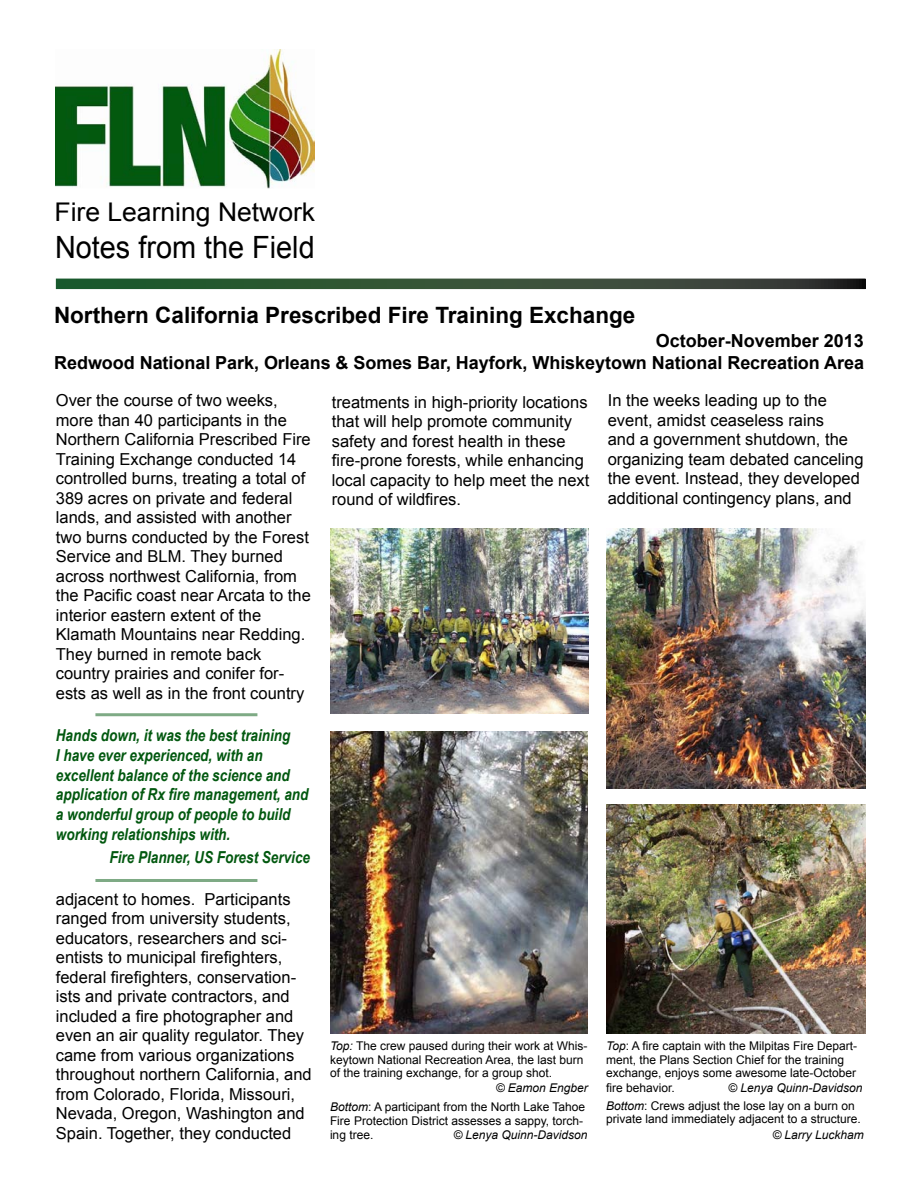
<style>
.page{position:relative;width:918px;height:1188px;background:#fff}
.page>*{position:absolute;margin:0;border:0;box-sizing:border-box;transform-origin:0 0}
.t1{font:30.75px "Arial";color:#000;scale:.94 1}
.t2{font:25.8px "Arial";color:#000}
.t3{font:700 22.5px "Arial";color:#000}
.t4{font:700 18px/21.6px "Arial";letter-spacing:-.005em;color:#000;text-align:right}
.t5{font:16.5px/19.5px "Arial";color:#000}
.t6{font:italic 700 16.5px/19.8px "Arial Narrow";color:#02580f}
.t7{font:12px/13.8px "Arial";color:#000}
.t8{font:italic 12px "Arial";color:#000}
.s1{font-style:italic}
</style>
<div class="page">
<img style="left:56px;top:50px;width:258px;height:139px">
<svg style="left:58px;top:281px;width:806px;height:6px;background:#304d33"></svg>
<img style="left:330px;top:529px;width:258px;height:185px">
<img style="left:606px;top:529px;width:260px;height:259px">
<img style="left:330px;top:731px;width:258px;height:303px">
<img style="left:606px;top:804px;width:260px;height:230px">
<hr style="left:95px;top:713px;width:162px;height:3px;background:#7eaa85">
<hr style="left:95px;top:879px;width:162px;height:3px;background:#7eaa85">
<h2 class="t2" style="left:54px;top:195px;width:262px">Fire Learning Network</h2>
<h1 class="t1" style="left:55px;top:227px;width:278px">Notes from the Field</h1>
<h3 class="t3" style="left:54px;top:300px;width:583px">Northern California Prescribed Fire Training Exchange</h3>
<p class="t4" style="left:54px;top:331px;width:811px">October-November 2013<br>Redwood National Park, Orleans &amp; Somes Bar, Hayfork, Whiskeytown National Recreation Area</p>
<p class="t5" style="left:56px;top:391px;width:256px">Over the course of two weeks, more than 40 participants in the<br>Northern California Prescribed Fire<br>Training Exchange conducted 14 controlled burns, treating a total of<br>389 acres on private and federal lands, and assisted with another two burns conducted by the Forest<br>Service and BLM. They burned across northwest California, from the Pacific coast near Arcata to the interior eastern extent of the<br>Klamath Mountains near Redding.<br>They burned in remote back country prairies and conifer for&shy;ests as well as in the front country</p>
<p class="t5" style="left:332px;top:392px;width:259px">treatments in high-priority locations that will help promote community safety and forest health in these fire-prone forests, while enhancing local capacity to help meet the next round of wildfires.</p>
<p class="t5" style="left:608px;top:391px;width:257px">In the weeks leading up to the event, amidst ceaseless rains<br>and a government shutdown, the organizing team debated canceling the event. Instead, they developed additional contingency plans, and</p>
<p class="t6" style="left:56px;top:725px;width:254px">Hands down, it was the best training<br>I have ever experienced, with an excellent balance of the science and application of Rx fire management, and a wonderful group of people to build working relationships with.</p>
<p class="t6" style="left:109px;top:846px;width:202px">Fire Planner, US Forest Service</p>
<p class="t5" style="left:56px;top:889px;width:257px">adjacent to homes. Participants ranged from university students, educators, researchers and sci&shy;entists to municipal firefighters, federal firefighters, conservation&shy;ists and private contractors, and included a fire photographer and even an air quality regulator. They came from various organizations throughout northern California, and from Colorado, Florida, Missouri, Nevada, Oregon, Washington and Spain. Together, they conducted</p>
<p class="t7" style="left:330px;top:1039px;width:259px"><span class="s1">Top:</span> The crew paused during their work at Whis&shy;keytown National Recreation Area, the last burn of the training exchange, for a group shot.</p>
<p class="t7" style="left:330px;top:1078px;width:259px;line-height:19.5px;text-align:right"><span class="s1">© Eamon Engber<br>Bottom</span>: A participant from the North Lake Tahoe</p>
<p class="t7" style="left:330px;top:1113px;width:255px;line-height:14.4px">Fire Protection District assesses a sappy, torch&shy;ing tree.</p>
<p class="t8" style="left:453px;top:1127px;width:136px">© Lenya Quinn-Davidson</p>
<p class="t7" style="left:606px;top:1039px;width:253px"><span class="s1">Top</span>: A fire captain with the Milpitas Fire Depart&shy;ment, the Plans Section Chief for the training exchange, enjoys some awesome late-October fire behavior.</p>
<p class="t7" style="left:606px;top:1079px;width:258px;line-height:18px;text-indent:122px"><span class="s1">© Lenya Quinn-Davidson<br>Bottom</span>: Crews adjust the lose lay on a burn on</p>
<p class="t7" style="left:606px;top:1112px;width:256px">private land immediately adjacent to a structure.</p>
<p class="t8" style="left:772px;top:1127px;width:93px">© Larry Luckham</p>
</div>
